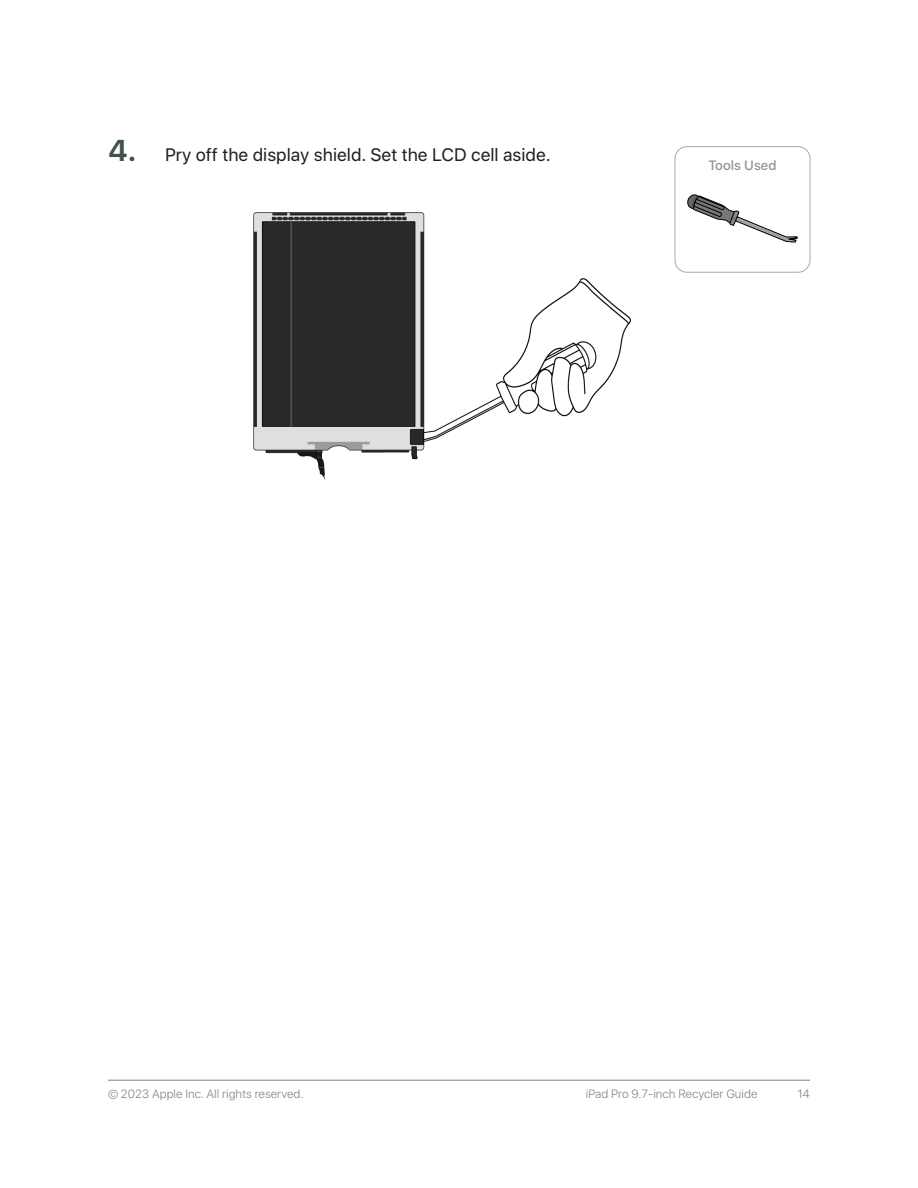
<style>
.page{position:relative;width:918px;height:1188px;background:#fff}
.page>*{position:absolute;margin:0;border:0;box-sizing:border-box;transform-origin:0 0}
.t1{font:18px "SF Hello";color:#231f20}
.Fraction__Heading{font:500 13.5px "SF Hello";color:#939598}
.t2{font:300 12px "SF Hello";color:#808285}
.s1{font-weight:600;font-size:30px;color:#415350}
</style>
<div class="page">
<hr style="left:108px;top:1080px;width:702px;height:1px;background:#808285">
<img style="left:254px;top:212px;width:377px;height:268px">
<div style="left:675px;top:146px;width:135px;height:127px;border:1px solid #a8a9ad;border-radius:12px"></div>
<svg style="left:688px;top:195px;width:109px;height:47px"></svg>
<p class="t1" style="left:108px;top:144px;width:444px"><span class="s1">4.</span> Pry off the display shield. Set the LCD cell aside.</p>
<p class="Fraction__Heading" style="left:708px;top:157px;width:70px">Tools Used</p>
<p class="t2" style="left:108px;top:1087px;width:197px">© 2023 Apple Inc. All rights reserved.</p>
<p class="t2" style="left:586px;top:1087px;width:173px">iPad Pro 9.7-inch Recycler Guide</p>
<p class="t2" style="left:798px;top:1087px;width:14px">14</p>
</div>
